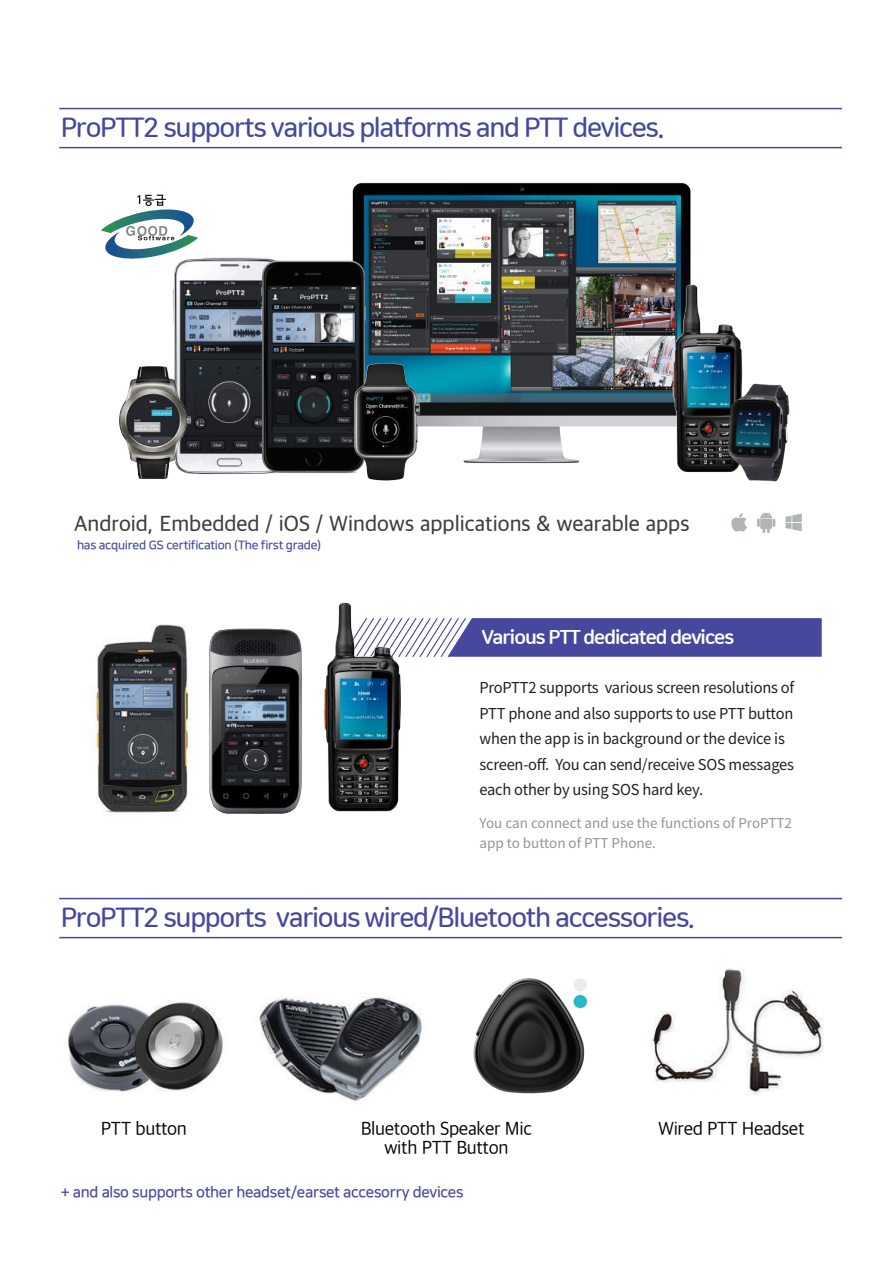
<style>
.page{position:relative;width:893px;height:1263px;background:#fff}
.page>*{position:absolute;margin:0;border:0;box-sizing:border-box;transform-origin:0 0}
.t1{font:27px "Nanum Square Round B";letter-spacing:-.05em;color:#46489e}
.t2{font:21px "SD Gothic Neoa e Md";color:#3e3e3f}
.t3{font:19.5px "Nanum Square Round EB";letter-spacing:-.05em;color:#fff}
.t4{font:18px/19.5px "SD Gothic Neoa d Rg";letter-spacing:-.02em;color:#040503;text-align:center}
.t5{font:15px/25.5px "Noto Sans CJ Kkr";letter-spacing:-.015em;color:#231f20}
.t6{font:15px "Nanum Square B";letter-spacing:-.02em;color:#46489e}
.t7{font:13.5px/19.5px "Noto Sans CJ Kkr";color:#939598}
.t8{font:12px "Nanum Square B";letter-spacing:-.02em;color:#46489e}
</style>
<div class="page">
<img style="left:649px;top:968px;width:175px;height:127px">
<img style="left:352px;top:182px;width:339px;height:282px">
<svg style="left:101px;top:195px;width:97px;height:64px"></svg>
<svg style="left:416px;top:618px;width:406px;height:39px;background:#5859a7"></svg>
<img style="left:627px;top:278px;width:163px;height:204px">
<img style="left:135px;top:257px;width:98px;height:217px">
<img style="left:233px;top:247px;width:159px;height:227px">
<img style="left:119px;top:362px;width:74px;height:117px">
<img style="left:345px;top:360px;width:82px;height:121px">
<svg style="left:731px;top:513px;width:16px;height:19px"></svg>
<svg style="left:757px;top:512px;width:18px;height:21px"></svg>
<svg style="left:785px;top:513px;width:17px;height:18px"></svg>
<hr style="left:59px;top:147px;width:783px;height:1px;background:#46489e">
<hr style="left:59px;top:108px;width:783px;height:1px;background:#46489e">
<hr style="left:59px;top:937px;width:783px;height:1px;background:#46489e">
<hr style="left:59px;top:898px;width:783px;height:1px;background:#46489e">
<img style="left:67px;top:1000px;width:156px;height:92px">
<img style="left:259px;top:997px;width:164px;height:104px">
<img style="left:473px;top:978px;width:114px;height:116px">
<img style="left:88px;top:624px;width:111px;height:189px">
<img style="left:324px;top:602px;width:92px;height:210px">
<img style="left:209px;top:628px;width:93px;height:186px">
<h1 class="t1" style="left:61px;top:113px;width:605px">ProPTT2 supports various platforms and PTT devices.</h1>
<h2 class="t2" style="left:74px;top:513px;width:617px">Android, Embedded / iOS / Windows applications &amp; wearable apps</h2>
<p class="t8" style="left:77px;top:539px;width:246px">has acquired GS certification (The first grade)</p>
<h3 class="t3" style="left:481px;top:627px;width:255px">Various PTT dedicated devices</h3>
<p class="t5" style="left:479px;top:675px;width:316px">ProPTT2 supports various screen resolutions of PTT phone and also supports to use PTT button when the app is in background or the device is screen-off. You can send/receive SOS messages each other by using SOS hard key.</p>
<p class="t7" style="left:479px;top:814px;width:314px">You can connect and use the functions of ProPTT2 app to button of PTT Phone.</p>
<h1 class="t1" style="left:61px;top:903px;width:636px">ProPTT2 supports various wired/Bluetooth accessories.</h1>
<p class="t4" style="left:101px;top:1118px;width:88px">PTT button</p>
<p class="t4" style="left:361px;top:1118px;width:173px">Bluetooth Speaker Mic with PTT Button</p>
<p class="t4" style="left:658px;top:1118px;width:148px">Wired PTT Headset</p>
<p class="t6" style="left:61px;top:1185px;width:404px">+ and also supports other headset/earset accesorry devices</p>
</div>
